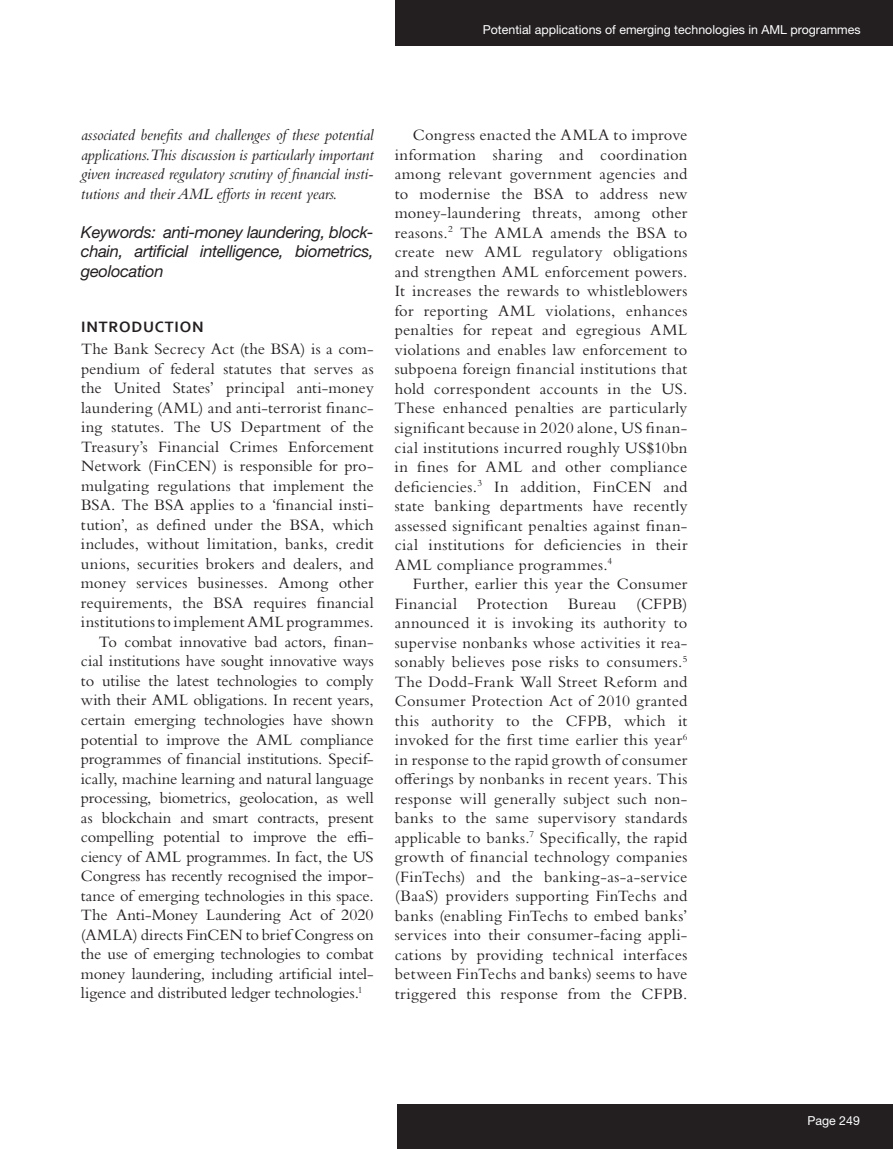
<style>
.page{position:relative;width:893px;height:1149px;background:#fff}
.page>*{position:absolute;margin:0;border:0;box-sizing:border-box;transform-origin:0 0}
.t1{font:16.5px/19.5px "Bembo Std";letter-spacing:.005em;color:#231f20;text-align:justify}
.t2{font:italic 16.5px/19.5px "Bembo Std";letter-spacing:-.01em;color:#231f20;text-align:justify}
.t3{font:italic 16.5px/19.5px "Helvetica Neue LT Std";letter-spacing:-.02em;color:#231f20;text-align:justify}
.t4{font:700 15.75px "Corbel";letter-spacing:.05em;color:#231f20}
.t5{font:12.3px "Helvetica Neue LT Std";color:#fff}
</style>
<div class="page">
<div style="left:396px;top:0;width:497px;height:46px;background:#231f20"></div>
<div style="left:397px;top:1103px;width:496px;height:45px;background:#231f20"></div>
<p class="t5" style="left:483px;top:22px;width:379px">Potential applications of emerging technologies in AML programmes</p>
<p class="t2" style="left:81px;top:125px;width:294px">associated benefits and challenges of these potential applications.This discussion is particularly important given increased regulatory scrutiny of financial insti&shy;tutions and their AML efforts in recent years.</p>
<p class="t3" style="left:81px;top:222px;width:294px">Keywords: anti-money laundering, block&shy;chain, artificial intelligence, biometrics, geolocation</p>
<p class="t4" style="left:81px;top:317px;width:124px">INTRODUCTION</p>
<p class="t1" style="left:81px;top:339px;width:293px">The Bank Secrecy Act (the BSA) is a com-</p>
<p class="t1" style="left:81px;top:358px;width:294px">pendium of federal statutes that serves as</p>
<p class="t1" style="left:81px;top:378px;width:294px">the United States’ principal anti-money</p>
<p class="t1" style="left:81px;top:397px;width:293px">laundering (AML) and anti-terrorist financ-</p>
<p class="t1" style="left:81px;top:417px;width:294px">ing statutes. The US Department of the</p>
<p class="t1" style="left:81px;top:436px;width:294px">Treasury’s Financial Crimes Enforcement</p>
<p class="t1" style="left:81px;top:456px;width:294px">Network (FinCEN) is responsible for pro-</p>
<p class="t1" style="left:81px;top:475px;width:294px">mulgating regulations that implement the</p>
<p class="t1" style="left:81px;top:495px;width:293px">BSA. The BSA applies to a ‘financial insti-</p>
<p class="t1" style="left:81px;top:514px;width:294px">tution’, as defined under the BSA, which</p>
<p class="t1" style="left:81px;top:534px;width:294px">includes, without limitation, banks, credit</p>
<p class="t1" style="left:81px;top:553px;width:294px">unions, securities brokers and dealers, and</p>
<p class="t1" style="left:81px;top:573px;width:294px">money services businesses. Among other</p>
<p class="t1" style="left:81px;top:592px;width:294px">requirements, the BSA requires financial</p>
<p class="t1" style="left:81px;top:612px;width:294px">institutions to implement AML programmes.</p>
<p class="t1" style="left:99px;top:631px;width:275px">To combat innovative bad actors, finan-</p>
<p class="t1" style="left:81px;top:651px;width:294px">cial institutions have sought innovative ways</p>
<p class="t1" style="left:81px;top:670px;width:294px">to utilise the latest technologies to comply</p>
<p class="t1" style="left:81px;top:690px;width:294px">with their AML obligations. In recent years,</p>
<p class="t1" style="left:81px;top:709px;width:294px">certain emerging technologies have shown</p>
<p class="t1" style="left:81px;top:729px;width:294px">potential to improve the AML compliance</p>
<p class="t1" style="left:81px;top:748px;width:294px">programmes of financial institutions. Specif-</p>
<p class="t1" style="left:81px;top:768px;width:294px">ically, machine learning and natural language</p>
<p class="t1" style="left:81px;top:787px;width:294px">processing, biometrics, geolocation, as well</p>
<p class="t1" style="left:81px;top:807px;width:294px">as blockchain and smart contracts, present</p>
<p class="t1" style="left:81px;top:826px;width:293px">compelling potential to improve the effi-</p>
<p class="t1" style="left:81px;top:846px;width:294px">ciency of AML programmes. In fact, the US</p>
<p class="t1" style="left:81px;top:865px;width:293px">Congress has recently recognised the impor-</p>
<p class="t1" style="left:81px;top:885px;width:294px">tance of emerging technologies in this space.</p>
<p class="t1" style="left:81px;top:904px;width:294px">The Anti-Money Laundering Act of 2020</p>
<p class="t1" style="left:81px;top:924px;width:294px">(AMLA) directs FinCEN to brief Congress on</p>
<p class="t1" style="left:81px;top:943px;width:294px">the use of emerging technologies to combat</p>
<p class="t1" style="left:81px;top:963px;width:293px">money laundering, including artificial intel-</p>
<p class="t1" style="left:81px;top:982px;width:283px">ligence and distributed ledger technologies.<sup>1</sup></p>
<p class="t1" style="left:395px;top:125px;width:294px;text-indent:18px">Congress enacted the AMLA to improve information sharing and coordination among relevant government agencies and to modernise the BSA to address new money-laundering threats, among other reasons.<sup>2</sup> The AMLA amends the BSA to create new AML regulatory obligations and strengthen AML enforcement powers.<br>It increases the rewards to whistleblowers for reporting AML violations, enhances penalties for repeat and egregious AML violations and enables law enforcement to subpoena foreign financial institutions that hold correspondent accounts in the US.<br>These enhanced penalties are particularly signif-i-cant because in 2020 alone, US finan&shy;cial institutions incurred roughly US$10bn in fines for AML and other compliance deficiencies.<sup>3</sup> In addition, FinCEN and state banking departments have recently assessed signif-i-cant penalties against finan&shy;cial institutions for deficiencies in their AML compliance programmes.<sup>4</sup></p>
<p class="t1" style="left:395px;top:573px;width:294px;text-indent:18px">Further, earlier this year the Consumer Financial Protection Bureau (CFPB) announced it is invoking its authority to supervise nonbanks whose activities it rea&shy;sonably believes pose risks to consumers.<sup>5<br></sup>The Dodd-Frank Wall Street Reform and Consumer Protection Act of 2010 granted this authority to the CFPB, which it invoked for the first time earlier this year<sup>6 </sup>in response to the rapid growth of consumer offerings by nonbanks in recent years. This response will generally subject such non&shy;banks to the same supervisory standards applicable to banks.<sup>7</sup> Specifically, the rapid growth of financial technology companies (FinTechs) and the banking-as-a-service (BaaS) providers supporting FinTechs and banks (enabling FinTechs to embed banks’ services into their consumer-facing appli&shy;cations by providing technical interfaces between FinTechs and banks) seems to have triggered this response from the CFPB.</p>
<p class="t5" style="left:807px;top:1112px;width:54px">Page 249</p>
</div>
